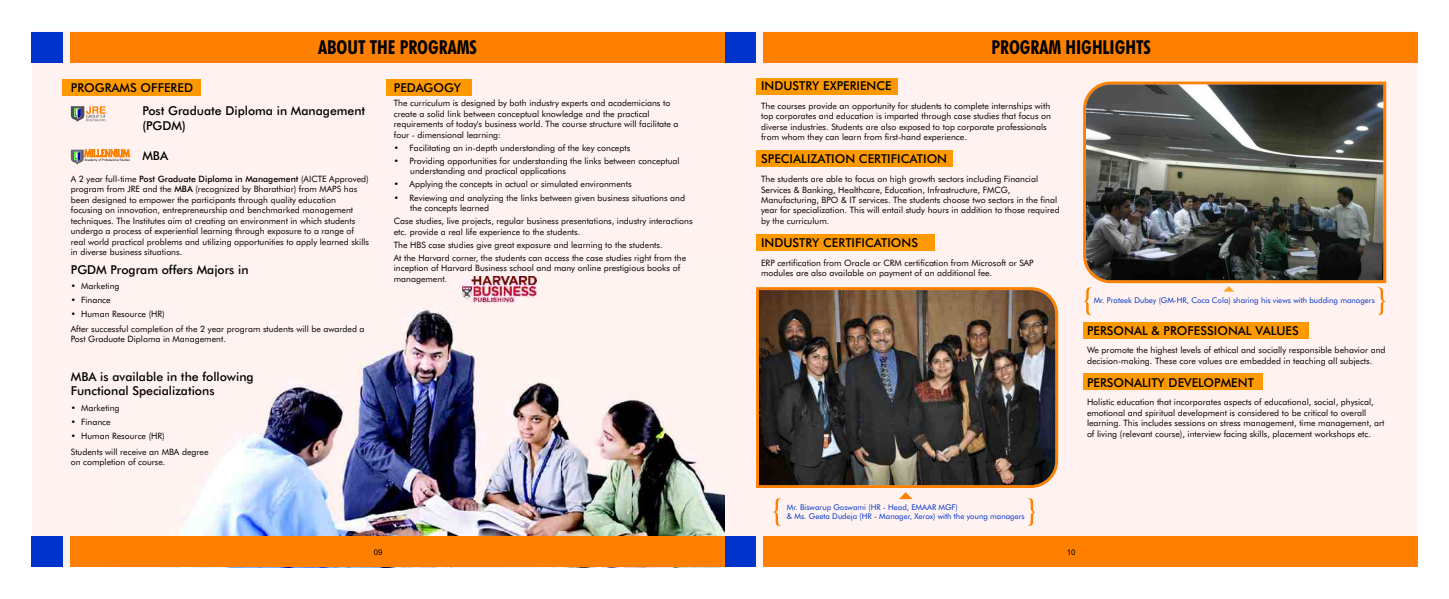
<style>
.page{position:relative;width:1449px;height:599px;background:#fff}
.page>*{position:absolute;margin:0;border:0;box-sizing:border-box;transform-origin:0 0}
.t1{font:700 condensed 19.25px "Futura BT";color:#000}
.t2{font:500 12.25px/14.7px "Futura BT";color:#000}
.t3{font:8.75px/10.5px "Futura BT";color:#000}
.t4{font:7.88px/9.5px "Futura BT";color:#03c}
.t5{font:7.88px "Arial";color:#000}
.s1{font-weight:500}
</style>
<div class="page">
<div style="left:724px;top:31px;width:693px;height:536px;background:#fff2f0"></div>
<div style="left:1083px;top:373px;width:179px;height:17px;background:#f90"></div>
<div style="left:1083px;top:322px;width:225px;height:16px;background:#f90"></div>
<div style="left:756px;top:234px;width:178px;height:17px;background:#f90"></div>
<div style="left:763px;top:31px;width:654px;height:31px;background:#ff8000"></div>
<div style="left:724px;top:31px;width:32px;height:31px;background:#03c"></div>
<div style="left:756px;top:78px;width:141px;height:16px;background:#f90"></div>
<div style="left:763px;top:536px;width:654px;height:31px;background:#ff8000"></div>
<div style="left:724px;top:536px;width:32px;height:31px;background:#03c"></div>
<svg style="left:1083px;top:82px;width:303px;height:201px;fill:#ff8000"></svg>
<img style="left:1086px;top:84px;width:297px;height:196px">
<svg style="left:756px;top:287px;width:302px;height:201px;fill:#ff8000"></svg>
<img style="left:759px;top:290px;width:296px;height:195px">
<svg style="left:899px;top:492px;width:14px;height:7px"></svg>
<svg style="left:1224px;top:286px;width:10px;height:5px"></svg>
<div style="left:756px;top:150px;width:196px;height:17px;background:#f90"></div>
<svg style="left:773px;top:498px;width:8px;height:28px"></svg>
<svg style="left:1028px;top:498px;width:8px;height:28px"></svg>
<svg style="left:1084px;top:287px;width:8px;height:28px"></svg>
<svg style="left:1378px;top:287px;width:8px;height:28px"></svg>
<div style="left:32px;top:31px;width:693px;height:536px;background:#fff2f0"></div>
<img style="left:181px;top:276px;width:544px;height:260px">
<div style="left:70px;top:536px;width:655px;height:31px;background:#ff8000"></div>
<div style="left:32px;top:536px;width:31px;height:31px;background:#03c"></div>
<div style="left:70px;top:31px;width:655px;height:31px;background:#ff8000"></div>
<div style="left:387px;top:79px;width:85px;height:17px;background:#f90"></div>
<img style="left:463px;top:277px;width:73px;height:26px">
<div style="left:32px;top:31px;width:31px;height:31px;background:#03c"></div>
<svg style="left:71px;top:106px;width:35px;height:16px"></svg>
<svg style="left:71px;top:149px;width:59px;height:16px"></svg>
<div style="left:63px;top:79px;width:138px;height:17px;background:#f90"></div>
<h1 class="t1" style="left:318px;top:39px;width:160px">ABOUT THE PROGRAMS</h1>
<h2 class="t2" style="left:394px;top:81px;width:69px">PEDAGOGY</h2>
<p class="t3" style="left:394px;top:98px;width:286px">The curriculum is designed by both industry experts and academicians to create a solid link between conceptual knowledge and the practical requirements of today's business world. The course structure will facilitate a four - dimensional learning:</p>
<p class="t3" style="left:394px;top:143px;width:238px">• Facilitating an in-depth understanding of the key concepts</p>
<p class="t3" style="left:410px;top:156px;width:271px;text-indent:-16px">• Providing opportunities for understanding the links between conceptual understanding and practical applications</p>
<p class="t3" style="left:394px;top:180px;width:239px">• Applying the concepts in actual or simulated environments</p>
<p class="t3" style="left:410px;top:193px;width:276px;text-indent:-16px">• Reviewing and analyzing the links between given business situations and the concepts learned</p>
<p class="t3" style="left:394px;top:216px;width:300px">Case studies, live projects, regular business presentations, industry interactions etc. provide a real life experience to the students.</p>
<p class="t3" style="left:394px;top:239px;width:294px;line-height:13.1px">The HBS case studies give great exposure and learning to the students.<br>At the Harvard corner, the students can access the case studies right from the</p>
<p class="t3" style="left:394px;top:264px;width:288px">inception of Harvard Business school and many online prestigious books of management.</p>
<h2 class="t2" style="left:71px;top:81px;width:124px">PROGRAMS OFFERED</h2>
<h2 class="t2" style="left:142px;top:105px;width:224px">Post Graduate Diploma in Management (PGDM)</h2>
<h2 class="t2" style="left:142px;top:149px;width:27px">MBA</h2>
<p class="t3" style="left:71px;top:174px;width:300px">A 2 year full-time <span class="s1">Post Graduate Diploma in Management</span> (AICTE Approved) program from JRE and the <span class="s1">MBA</span> (recognized by Bharathiar) from MAPS has been designed to empower the participants through quality education focusing on innovation, entrepreneurship and benchmarked management techniques. The Institutes aim at creating an environment in which students undergo a process of experiential learning through exposure to a range of real world practical problems and utilizing opportunities to apply learned skills in diverse business situations.</p>
<h2 class="t2" style="left:71px;top:263px;width:179px">PGDM Program offers Majors in</h2>
<p class="t3" style="left:71px;top:281px;width:50px">• Marketing</p>
<p class="t3" style="left:71px;top:295px;width:41px">• Finance</p>
<p class="t3" style="left:71px;top:308px;width:295px;line-height:14.2px">• Human Resource (HR)<br>After successful completion of the 2 year program students will be awarded a</p>
<p class="t3" style="left:71px;top:334px;width:157px">Post Graduate Diploma in Management.</p>
<h2 class="t2" style="left:71px;top:370px;width:184px">MBA is available in the following<br>Functional Specializations</h2>
<p class="t3" style="left:71px;top:403px;width:50px">• Marketing</p>
<p class="t3" style="left:71px;top:417px;width:41px">• Finance</p>
<p class="t3" style="left:71px;top:428px;width:139px;line-height:15.8px">• Human Resource (HR)<br>Students will receive an MBA degree</p>
<p class="t3" style="left:71px;top:457px;width:96px">on completion of course.</p>
<p class="t5" style="left:374px;top:549px;width:10px">09</p>
<h1 class="t1" style="left:991px;top:39px;width:161px">PROGRAM HIGHLIGHTS</h1>
<h2 class="t2" style="left:761px;top:80px;width:132px">INDUSTRY EXPERIENCE</h2>
<p class="t3" style="left:761px;top:101px;width:291px">The courses provide an opportunity for students to complete internships with top corporates and education is imparted through case studies that focus on diverse industries. Students are also exposed to top corporate professionals from whom they can learn from first-hand experience.</p>
<h2 class="t2" style="left:761px;top:153px;width:188px">SPECIALIZATION CERTIFICATION</h2>
<p class="t3" style="left:761px;top:174px;width:300px">The students are able to focus on high growth sectors including Financial Services &amp; Banking, Healthcare, Education, Infrastructure, FMCG, Manufacturing, BPO &amp; IT services. The students choose two sectors in the final year for specialization. This will entail study hours in addition to those required by the curriculum.</p>
<h2 class="t2" style="left:761px;top:236px;width:159px">INDUSTRY CERTIFICATIONS</h2>
<p class="t3" style="left:761px;top:258px;width:274px">ERP certification from Oracle or CRM certification from Microsoft or SAP modules are also available on payment of an additional fee.</p>
<p class="t4" style="left:1094px;top:296px;width:283px">Mr. Prateek Dubey (GM-HR, Coca Cola) sharing his views with budding managers</p>
<h2 class="t2" style="left:1087px;top:324px;width:213px">PERSONAL &amp; PROFESSIONAL VALUES</h2>
<p class="t3" style="left:1087px;top:345px;width:300px">We promote the highest levels of ethical and socially responsible behavior and decision-making. These core values are embedded in teaching all subjects.</p>
<h2 class="t2" style="left:1087px;top:376px;width:168px">PERSONALITY DEVELOPMENT</h2>
<p class="t3" style="left:1087px;top:397px;width:299px">Holistic education that incorporates aspects of educational, social, physical, emotional and spiritual development is considered to be critical to overall learning. This includes sessions on stress management, time management, art of living (relevant course), interview facing skills, placement workshops etc.</p>
<p class="t4" style="left:787px;top:502px;width:239px">Mr. Biswarup Goswami (HR - Head, EMAAR MGF)<br>&amp; Ms. Geeta Dudeja (HR - Manager, Xerox) with the young managers</p>
<p class="t5" style="left:1067px;top:549px;width:10px">10</p>
</div>
